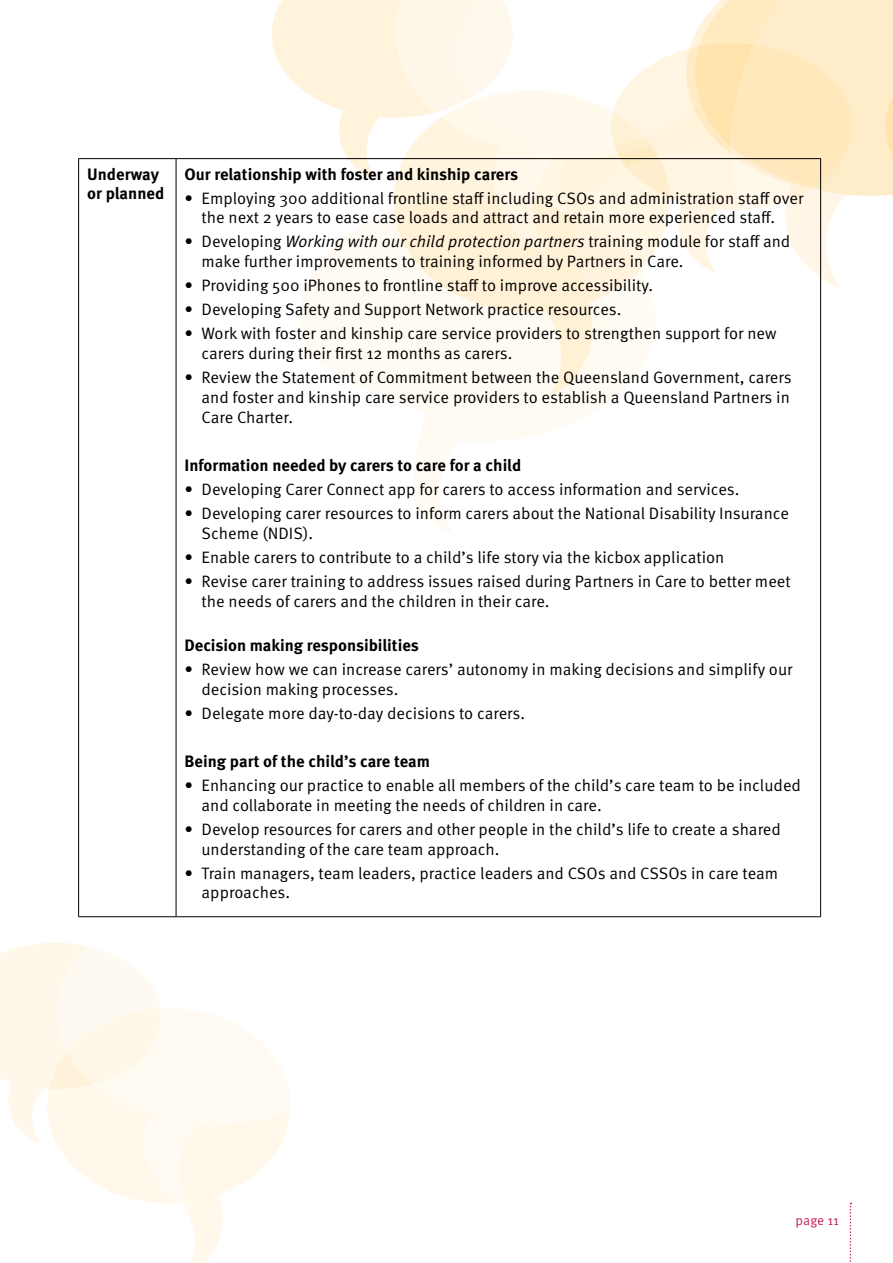
<style>
.page{position:relative;width:893px;height:1263px;background:#fff}
.page>*{position:absolute;margin:0;border:0;box-sizing:border-box;transform-origin:0 0}
.t1{font:16.5px/19.8px "Meta OT Norm";color:#000}
.t2{font:700 16.5px/19.8px "Meta OT";color:#000}
.t3{font:16.5px "Meta OT Norm Ita";color:#000}
.t4{font:13.5px "Meta OT Norm";color:#c8215d}
.s1{font-family:"Meta OT Norm"}
</style>
<div class="page">
<svg style="left:300px;top:212px;width:302px;height:322px"></svg>
<svg style="left:393px;top:186px;width:182px;height:211px;fill:#fffbf3"></svg>
<svg style="left:272px;top:0;width:123px;height:181px"></svg>
<svg style="left:395px;top:0;width:180px;height:255px;background:#fef4e0"></svg>
<svg style="left:575px;top:218px;width:111px;height:188px"></svg>
<svg style="left:459px;top:0;width:227px;height:218px"></svg>
<svg style="left:686px;top:35px;width:9px;height:224px;background:#fef3dc"></svg>
<svg style="left:850px;top:1203px;width:1px;height:59px"></svg>
<svg style="left:695px;top:0;width:198px;height:289px"></svg>
<svg style="left:187px;top:1210px;width:36px;height:53px;fill:#fff8eb"></svg>
<svg style="left:0;top:943px;width:57px;height:201px"></svg>
<svg style="left:57px;top:902px;width:311px;height:308px"></svg>
<hr style="left:78px;top:158px;width:98px;height:1px;background:#000">
<hr style="left:78px;top:159px;width:1px;height:757px;background:#000">
<hr style="left:176px;top:158px;width:645px;height:1px;background:#000">
<hr style="left:176px;top:159px;width:1px;height:757px;background:#000">
<hr style="left:820px;top:159px;width:1px;height:757px;background:#000">
<hr style="left:78px;top:916px;width:98px;height:1px;background:#000">
<hr style="left:176px;top:916px;width:645px;height:1px;background:#000">
<p class="t2" style="left:87px;top:164px;width:79px">Underway or planned</p>
<p class="t2" style="left:185px;top:164px;width:335px">Our relationship with foster and kinship carers</p>
<p class="t1" style="left:202px;top:188px;width:603px;text-indent:-17px">• Employing 300 additional frontline staff including CSOs and administration staff over the next 2 years to ease case loads and attract and retain more experienced staff.</p>
<p class="t3" style="left:185px;top:232px;width:607px"><span class="s1">• Developing</span> Working with our child protection partners <span class="s1">training module for staff and</span></p>
<p class="t1" style="left:202px;top:252px;width:484px">make further improvements to training informed by Partners in Care.</p>
<p class="t1" style="left:185px;top:276px;width:470px">• Providing 500 iPhones to frontline staff to improve accessibility.</p>
<p class="t1" style="left:185px;top:300px;width:438px">• Developing Safety and Support Network practice resources.</p>
<p class="t1" style="left:202px;top:324px;width:576px;text-indent:-17px">• Work with foster and kinship care service providers to strengthen support for new carers during their first 12 months as carers.</p>
<p class="t1" style="left:202px;top:368px;width:592px;text-align:justify;text-indent:-17px">• Review the Statement of Commitment between the Queensland Government, carers and foster and kinship care service providers to establish a Queensland Partners in Care Charter.</p>
<p class="t2" style="left:185px;top:456px;width:338px">Information needed by carers to care for a child</p>
<p class="t1" style="left:185px;top:480px;width:556px">• Developing Carer Connect app for carers to access information and services.</p>
<p class="t1" style="left:202px;top:504px;width:589px;text-indent:-17px">• Developing carer resources to inform carers about the National Disability Insurance<br>Scheme (NDIS).</p>
<p class="t1" style="left:185px;top:548px;width:541px">• Enable carers to contribute to a child’s life story via the kicbox application</p>
<p class="t1" style="left:202px;top:572px;width:591px;text-indent:-17px">• Revise carer training to address issues raised during Partners in Care to better meet the needs of carers and the children in their care.</p>
<p class="t2" style="left:185px;top:635px;width:236px">Decision making responsibilities</p>
<p class="t1" style="left:202px;top:659px;width:592px;text-indent:-17px">• Review how we can increase carers’ autonomy in making decisions and simplify our decision making processes.</p>
<p class="t1" style="left:185px;top:703px;width:342px">• Delegate more day-to-day decisions to carers.</p>
<p class="t2" style="left:185px;top:751px;width:247px">Being part of the child’s care team</p>
<p class="t1" style="left:202px;top:775px;width:601px;text-indent:-17px">• Enhancing our practice to enable all members of the child’s care team to be included and collaborate in meeting the needs of children in care.</p>
<p class="t1" style="left:202px;top:819px;width:581px;text-indent:-17px">• Develop resources for carers and other people in the child’s life to create a shared understanding of the care team approach.</p>
<p class="t1" style="left:202px;top:863px;width:578px;text-indent:-17px">• Train managers, team leaders, practice leaders and CSOs and CSSOs in care team approaches.</p>
<p class="t4" style="left:796px;top:1212px;width:45px">page 11</p>
</div>
